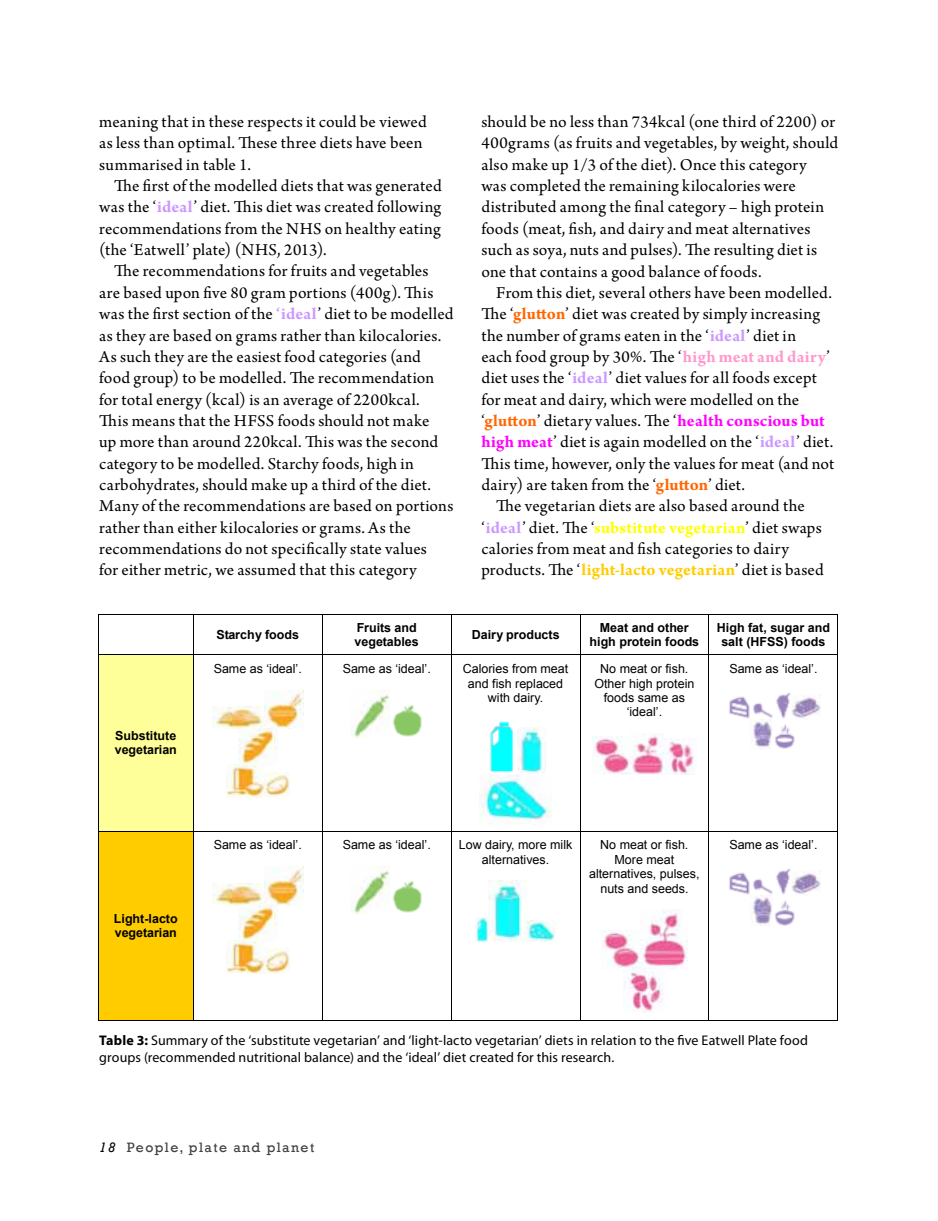
<style>
.page{position:relative;width:938px;height:1221px;background:#fff}
.page>*{position:absolute;margin:0;border:0;box-sizing:border-box;transform-origin:0 0}
.t1{font:17.5px/21.3px "Arno Pro";letter-spacing:.01em;color:#000}
.t2{font:14px/17.5px "Myriad Pro";letter-spacing:.005em;color:#000}
.t3{font:14px "Rockwell";letter-spacing:.1em;color:#414042}
.t4{font:12.42px/14.3px "Arial";color:#000;text-align:center}
.t5{font:700 12.42px/14.5px "Arial";color:#000}
.s1{font-weight:700;color:#c9f}
.s2{font-weight:700;color:#f60}
.s3{font-weight:700;color:#f9c}
.s4{font-weight:700;color:#f0f}
.s5{font-weight:700;color:#ff0}
.s6{font-weight:700;color:#fc0}
.s7{font-weight:700}
.s8{font-style:italic;color:#000}
</style>
<div class="page">
<hr style="left:99px;top:614px;width:94px;height:1px;background:#000">
<hr style="left:194px;top:614px;width:128px;height:1px;background:#000">
<hr style="left:322px;top:614px;width:129px;height:1px;background:#000">
<hr style="left:451px;top:614px;width:128px;height:1px;background:#000">
<hr style="left:580px;top:614px;width:128px;height:1px;background:#000">
<hr style="left:709px;top:614px;width:128px;height:1px;background:#000">
<hr style="left:98px;top:615px;width:1px;height:39px;background:#000">
<hr style="left:193px;top:615px;width:1px;height:39px;background:#000">
<hr style="left:322px;top:615px;width:1px;height:39px;background:#000">
<hr style="left:451px;top:615px;width:1px;height:39px;background:#000">
<hr style="left:579px;top:615px;width:1px;height:39px;background:#000">
<hr style="left:708px;top:615px;width:1px;height:39px;background:#000">
<hr style="left:837px;top:615px;width:1px;height:39px;background:#000">
<div style="left:99px;top:655px;width:94px;height:175px;background:#ff9"></div>
<hr style="left:99px;top:654px;width:94px;height:1px;background:#000">
<hr style="left:194px;top:654px;width:128px;height:1px;background:#000">
<hr style="left:322px;top:654px;width:129px;height:1px;background:#000">
<hr style="left:451px;top:654px;width:128px;height:1px;background:#000">
<hr style="left:580px;top:654px;width:128px;height:1px;background:#000">
<hr style="left:709px;top:654px;width:128px;height:1px;background:#000">
<hr style="left:98px;top:655px;width:1px;height:175px;background:#000">
<hr style="left:193px;top:655px;width:1px;height:175px;background:#000">
<hr style="left:322px;top:655px;width:1px;height:175px;background:#000">
<hr style="left:451px;top:655px;width:1px;height:175px;background:#000">
<hr style="left:579px;top:655px;width:1px;height:175px;background:#000">
<hr style="left:708px;top:655px;width:1px;height:175px;background:#000">
<hr style="left:837px;top:655px;width:1px;height:175px;background:#000">
<div style="left:99px;top:831px;width:94px;height:189px;background:#fc0"></div>
<hr style="left:99px;top:830px;width:94px;height:1px;background:#000">
<hr style="left:194px;top:830px;width:128px;height:1px;background:#000">
<hr style="left:322px;top:830px;width:129px;height:1px;background:#000">
<hr style="left:451px;top:830px;width:128px;height:1px;background:#000">
<hr style="left:580px;top:830px;width:128px;height:1px;background:#000">
<hr style="left:709px;top:830px;width:128px;height:1px;background:#000">
<hr style="left:98px;top:831px;width:1px;height:189px;background:#000">
<hr style="left:99px;top:1020px;width:94px;height:1px;background:#000">
<hr style="left:193px;top:831px;width:1px;height:189px;background:#000">
<hr style="left:194px;top:1020px;width:128px;height:1px;background:#000">
<hr style="left:322px;top:831px;width:1px;height:189px;background:#000">
<hr style="left:322px;top:1020px;width:129px;height:1px;background:#000">
<hr style="left:451px;top:831px;width:1px;height:189px;background:#000">
<hr style="left:451px;top:1020px;width:128px;height:1px;background:#000">
<hr style="left:579px;top:831px;width:1px;height:189px;background:#000">
<hr style="left:580px;top:1020px;width:128px;height:1px;background:#000">
<hr style="left:708px;top:831px;width:1px;height:189px;background:#000">
<hr style="left:709px;top:1020px;width:128px;height:1px;background:#000">
<hr style="left:837px;top:831px;width:1px;height:189px;background:#000">
<img style="left:212px;top:707px;width:52px;height:21px">
<img style="left:264px;top:690px;width:39px;height:38px">
<img style="left:238px;top:728px;width:39px;height:36px">
<img style="left:226px;top:764px;width:38px;height:33px">
<img style="left:264px;top:772px;width:25px;height:25px">
<img style="left:353px;top:690px;width:37px;height:47px">
<img style="left:393px;top:705px;width:29px;height:32px">
<img style="left:490px;top:721px;width:23px;height:52px">
<img style="left:517px;top:727px;width:28px;height:47px">
<img style="left:479px;top:774px;width:72px;height:50px">
<img style="left:592px;top:736px;width:37px;height:39px">
<img style="left:630px;top:733px;width:33px;height:42px">
<img style="left:663px;top:738px;width:33px;height:37px">
<img style="left:729px;top:696px;width:21px;height:23px">
<img style="left:751px;top:703px;width:22px;height:46px">
<img style="left:776px;top:692px;width:14px;height:27px">
<img style="left:791px;top:694px;width:29px;height:24px">
<img style="left:775px;top:724px;width:20px;height:25px">
<img style="left:212px;top:883px;width:52px;height:22px">
<img style="left:264px;top:866px;width:39px;height:39px">
<img style="left:238px;top:905px;width:39px;height:35px">
<img style="left:226px;top:940px;width:38px;height:33px">
<img style="left:264px;top:948px;width:25px;height:25px">
<img style="left:353px;top:866px;width:37px;height:47px">
<img style="left:393px;top:881px;width:29px;height:32px">
<img style="left:475px;top:917px;width:14px;height:24px">
<img style="left:489px;top:880px;width:37px;height:61px">
<img style="left:526px;top:920px;width:29px;height:21px">
<img style="left:601px;top:930px;width:38px;height:39px">
<img style="left:640px;top:909px;width:47px;height:60px">
<img style="left:623px;top:969px;width:40px;height:44px">
<img style="left:729px;top:872px;width:21px;height:23px">
<img style="left:751px;top:879px;width:22px;height:46px">
<img style="left:776px;top:868px;width:14px;height:27px">
<img style="left:791px;top:870px;width:29px;height:24px">
<img style="left:775px;top:901px;width:20px;height:24px">
<p class="t1" style="left:99px;top:112px;width:329px">meaning that in these respects it could be viewed as less than optimal. These three diets have been summarised in table 1.</p>
<p class="t1" style="left:99px;top:176px;width:344px;text-align:justify;text-indent:15px">The first of the modelled diets that was generated was the ‘<span class="s1">ideal</span>’ diet. This diet was created following recommendations from the NHS on healthy eating (the ‘Eatwell’ plate) (NHS, 2013).</p>
<p class="t1" style="left:99px;top:261px;width:356px;text-indent:15px">The recommendations for fruits and vegetables are based upon five 80 gram portions (400g). This was the first section of the <span class="s1">‘ideal</span>’ diet to be modelled as they are based on grams rather than kilocalories.<br>As such they are the easiest food categories (and food group) to be modelled. The recommendation for total energy (kcal) is an average of 2200kcal.<br>This means that the HFSS foods should not make<br>up more than around 220kcal. This was the second category to be modelled. Starchy foods, high in carbohydrates, should make up a third of the diet.<br>Many of the recommendations are based on portions rather than either kilocalories or grams. As the recommendations do not specifically state values<br>for either metric, we assumed that this category</p>
<p class="t1" style="left:481px;top:112px;width:358px">should be no less than 734kcal (one third of 2200) or 400grams (as fruits and vegetables, by weight, should also make up 1/3 of the diet). Once this category<br>was completed the remaining kilocalories were distributed among the final category – high protein foods (meat, fish, and dairy and meat alternatives such as soya, nuts and pulses). The resulting diet is one that contains a good balance of foods.</p>
<p class="t1" style="left:496px;top:283px;width:337px">From this diet, several others have been modelled.</p>
<p class="t1" style="left:481px;top:304px;width:340px">The ‘<span class="s2">glutton</span>’ diet was created by simply increasing</p>
<p class="t1" style="left:481px;top:325px;width:316px">the number of grams eaten in the ‘<span class="s1">ideal</span>’ diet in</p>
<p class="t1" style="left:481px;top:347px;width:350px">each food group by 30%. The ‘<span class="s3">high meat and dairy</span>’</p>
<p class="t1" style="left:481px;top:368px;width:337px">diet uses the ‘<span class="s1">ideal</span>’ diet values for all foods except</p>
<p class="t1" style="left:481px;top:389px;width:319px">for meat and dairy, which were modelled on the</p>
<p class="t1" style="left:481px;top:411px;width:345px">‘<span class="s2">glutton</span>’ dietary values. The ‘<span class="s4">health conscious but</span></p>
<p class="t1" style="left:481px;top:432px;width:353px"><span class="s4">high meat</span>’ diet is again modelled on the ‘<span class="s1">ideal</span>’ diet.</p>
<p class="t1" style="left:481px;top:453px;width:354px">This time, however, only the values for meat (and not</p>
<p class="t1" style="left:481px;top:475px;width:265px">dairy) are taken from the ‘<span class="s2">glutton</span>’ diet.</p>
<p class="t1" style="left:496px;top:496px;width:310px">The vegetarian diets are also based around the</p>
<p class="t1" style="left:481px;top:517px;width:342px">‘<span class="s1">ideal</span>’ diet. The ‘<span class="s5">substitute vegetarian</span>’ diet swaps</p>
<p class="t1" style="left:481px;top:539px;width:309px">calories from meat and fish categories to dairy</p>
<p class="t1" style="left:481px;top:560px;width:344px">products. The ‘<span class="s6">light-lacto vegetarian</span>’ diet is based</p>
<p class="t5" style="left:216px;top:627px;width:84px">Starchy foods</p>
<p class="t5" style="left:354px;top:620px;width:66px">Fruits and vegetables</p>
<p class="t5" style="left:472px;top:627px;width:89px">Dairy products</p>
<p class="t5" style="left:589px;top:620px;width:111px;text-align:center">Meat and other high protein foods</p>
<p class="t5" style="left:717px;top:620px;width:115px;text-align:center">High fat, sugar and salt (HFSS) foods</p>
<p class="t5" style="left:115px;top:728px;width:64px">Substitute vegetarian</p>
<p class="t5" style="left:114px;top:911px;width:65px">Light-lacto vegetarian</p>
<p class="t4" style="left:214px;top:661px;width:90px">Same as ‘ideal’.</p>
<p class="t4" style="left:343px;top:661px;width:90px">Same as ‘ideal’.</p>
<p class="t4" style="left:463px;top:661px;width:107px">Calories from meat and fish replaced with dairy.</p>
<p class="t4" style="left:594px;top:661px;width:101px">No meat or fish.<br>Other high protein foods same as ‘ideal’.</p>
<p class="t4" style="left:729px;top:661px;width:90px">Same as ‘ideal’.</p>
<p class="t4" style="left:214px;top:838px;width:90px">Same as ‘ideal’.</p>
<p class="t4" style="left:343px;top:838px;width:90px">Same as ‘ideal’.</p>
<p class="t4" style="left:459px;top:838px;width:115px">Low dairy, more milk alternatives.</p>
<p class="t4" style="left:589px;top:838px;width:112px">No meat or fish.<br>More meat alternatives, pulses, nuts and seeds.</p>
<p class="t4" style="left:729px;top:838px;width:90px">Same as ‘ideal’.</p>
<p class="t2" style="left:99px;top:1031px;width:710px"><span class="s7">Table 3:</span> Summary of the ‘substitute vegetarian’ and ‘light-lacto vegetarian’ diets in relation to the five Eatwell Plate food groups (recommended nutritional balance) and the ‘ideal’ diet created for this research.</p>
<p class="t3" style="left:99px;top:1139px;width:216px"><span class="s8">18</span> People, plate and planet</p>
</div>
